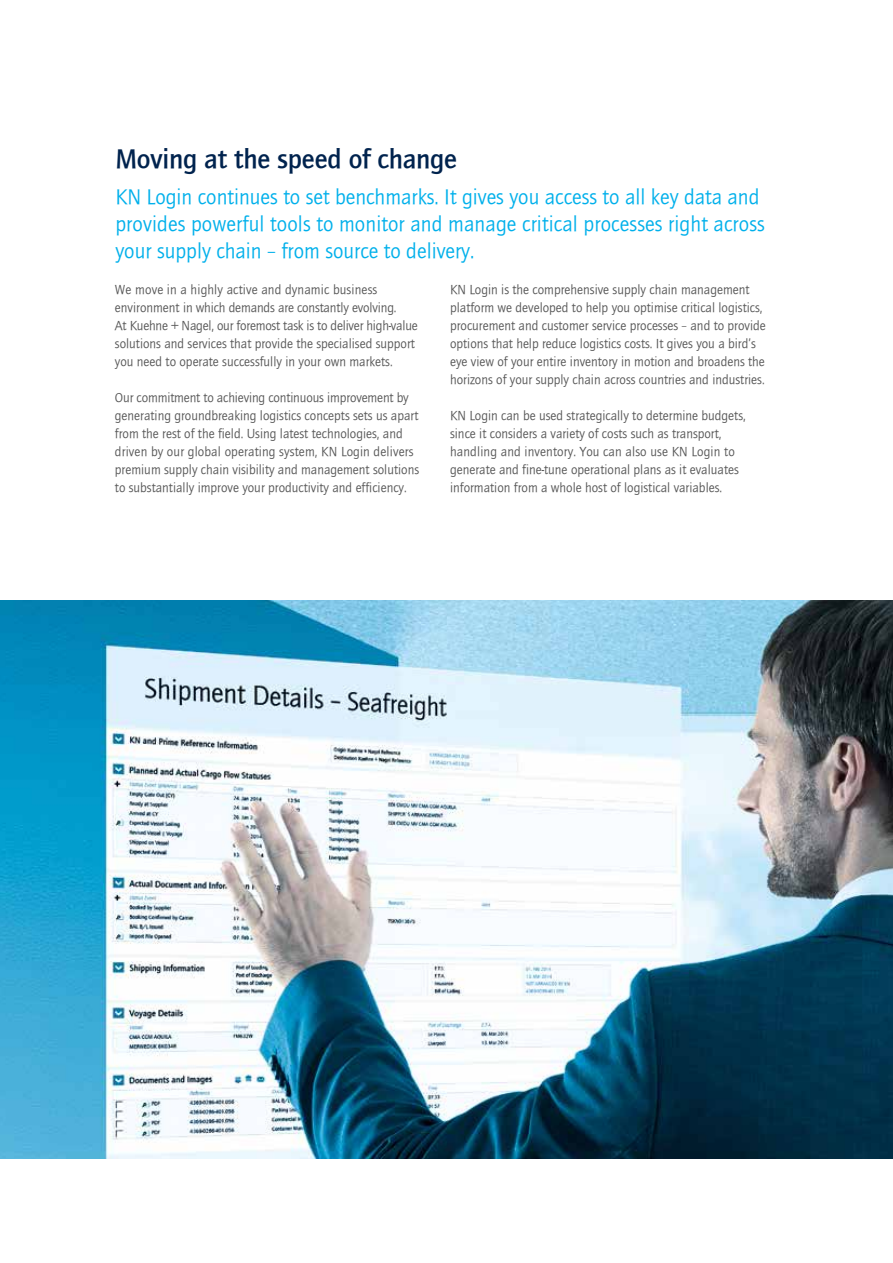
<style>
.page{position:relative;width:893px;height:1263px;background:#fff}
.page>*{position:absolute;margin:0;border:0;box-sizing:border-box;transform-origin:0 0}
.t1{font:27.75px "Quay Itc T Bold";letter-spacing:-.005em;color:#00234e}
.t2{font:21.75px/27px "Quay Itc T Book";color:#00b0eb}
.t3{font:13.5px/18px "Quay Itc T Book";color:#565656}
</style>
<div class="page">
<img style="left:0;top:600px;width:893px;height:558px">
<h1 class="t1" style="left:115px;top:142px;width:343px">Moving at the speed of change</h1>
<h2 class="t2" style="left:115px;top:183px;width:651px">KN Login continues to set benchmarks. It gives you access to all key data and provides powerful tools to monitor and manage critical processes right across your supply chain – from source to delivery.</h2>
<p class="t3" style="left:115px;top:280px;width:304px">We move in a highly active and dynamic business environment in which demands are constantly evolving.<br>At Kuehne + Nagel, our foremost task is to deliver high-value solutions and services that provide the specialised support you need to operate successfully in your own markets.</p>
<p class="t3" style="left:115px;top:388px;width:306px">Our commitment to achieving continuous improvement by generating groundbreaking logistics concepts sets us apart from the rest of the field. Using latest technologies, and driven by our global operating system, KN Login delivers premium supply chain visibility and management solutions to substantially improve your productivity and efficiency.</p>
<p class="t3" style="left:450px;top:280px;width:317px">KN Login is the comprehensive supply chain management platform we developed to help you optimise critical logistics, procurement and customer service processes – and to provide options that help reduce logistics costs. It gives you a bird’s eye view of your entire inventory in motion and broadens the horizons of your supply chain across countries and industries.</p>
<p class="t3" style="left:450px;top:406px;width:297px">KN Login can be used strategically to determine budgets, since it considers a variety of costs such as transport, handling and inventory. You can also use KN Login to generate and fine-tune operational plans as it evaluates information from a whole host of logistical variables.</p>
</div>
